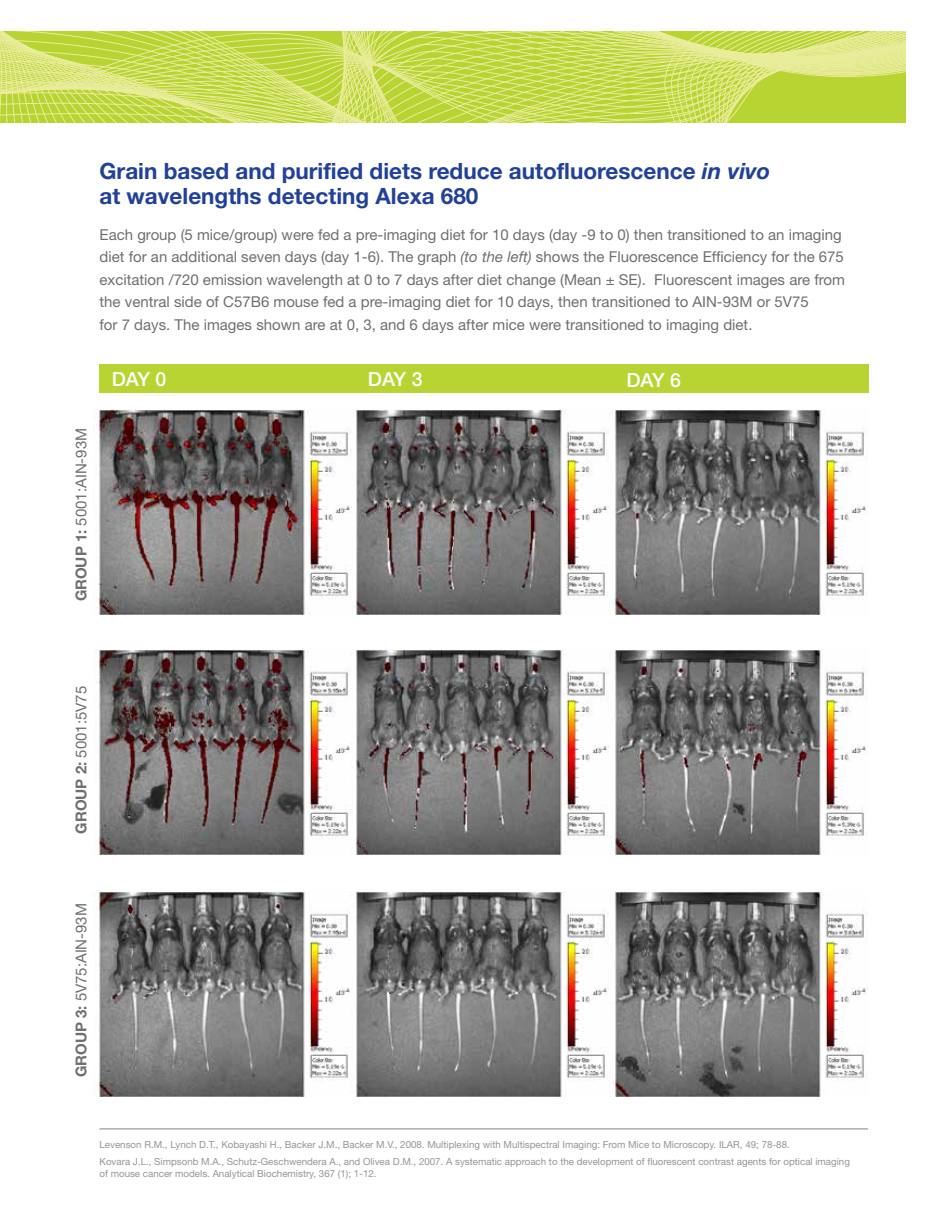
<style>
.page{position:relative;width:932px;height:1215px;background:#fff}
.page>*{position:absolute;margin:0;border:0;box-sizing:border-box;transform-origin:0 0}
.t1{font:700 22.5px/25.5px "Helvetica Neue";color:#21409a}
.t2{font:500 19.5px "Helvetica Neue";letter-spacing:-.035em;color:#fff}
.t3{font:15px/22.5px "Helvetica Neue";color:#6d6f71}
.t4{font:9.75px/16.5px "Helvetica Neue";color:#939598}
.s1{font-style:italic}
.s2{font-weight:700}
</style>
<div class="page">
<img style="left:93px;top:409px;width:774px;height:205px">
<img style="left:93px;top:649px;width:774px;height:205px">
<img style="left:93px;top:891px;width:774px;height:205px">
<hr style="left:99px;top:1129px;width:768px;height:1px;background:#818385">
<div style="left:99px;top:365px;width:769px;height:28px;background:#b7d433"></div>
<svg style="left:0;top:31px;width:905px;height:92px;background:#c9dc59"></svg>
<h1 class="t1" style="left:100px;top:158px;width:672px">Grain based and purified diets reduce autofluorescence <span class="s1">in vivo </span>at wavelengths detecting Alexa 680</h1>
<p class="t3" style="left:99px;top:223px;width:746px">Each group (5 mice/group) were fed a pre-imaging diet for 10 days (day -9 to 0) then transitioned to an imaging diet for an additional seven days (day 1-6). The graph <span class="s1">(to the left)</span> shows the Fluorescence Efficiency for the 675 excitation /720 emission wavelength at 0 to 7 days after diet change (Mean ± SE). Fluorescent images are from the ventral side of C57B6 mouse fed a pre-imaging diet for 10 days, then transitioned to AIN-93M or 5V75<br>for 7 days. The images shown are at 0, 3, and 6 days after mice were transitioned to imaging diet.</p>
<h2 class="t2" style="left:112px;top:367px;width:56px">DAY 0</h2>
<h2 class="t2" style="left:368px;top:367px;width:56px">DAY 3</h2>
<h2 class="t2" style="left:626px;top:368px;width:56px">DAY 6</h2>
<p class="t3" style="left:70px;top:601px;width:175px;rotate:-90deg"><span class="s2">GROUP 1:</span> 5001:AIN-93M</p>
<p class="t3" style="left:70px;top:834px;width:149px;rotate:-90deg"><span class="s2">GROUP 2:</span> 5001:5V75</p>
<p class="t3" style="left:70px;top:1077px;width:176px;rotate:-90deg"><span class="s2">GROUP 3:</span> 5V75:AIN-93M</p>
<p class="t4" style="left:99px;top:1137px;width:752px">Levenson R.M., Lynch D.T., Kobayashi H., Backer J.M., Backer M.V., 2008. Multiplexing with Multispectral Imaging: From Mice to Microscopy. ILAR, 49; 78-88.<br>Kovara J.L., Simpsonb M.A., Schutz-Geschwendera A., and Olivea D.M., 2007. A systematic approach to the development of fluorescent contrast agents for optical imaging</p>
<p class="t4" style="left:99px;top:1165px;width:278px">of mouse cancer models. Analytical Biochemistry, 367 (1); 1-12.</p>
</div>
